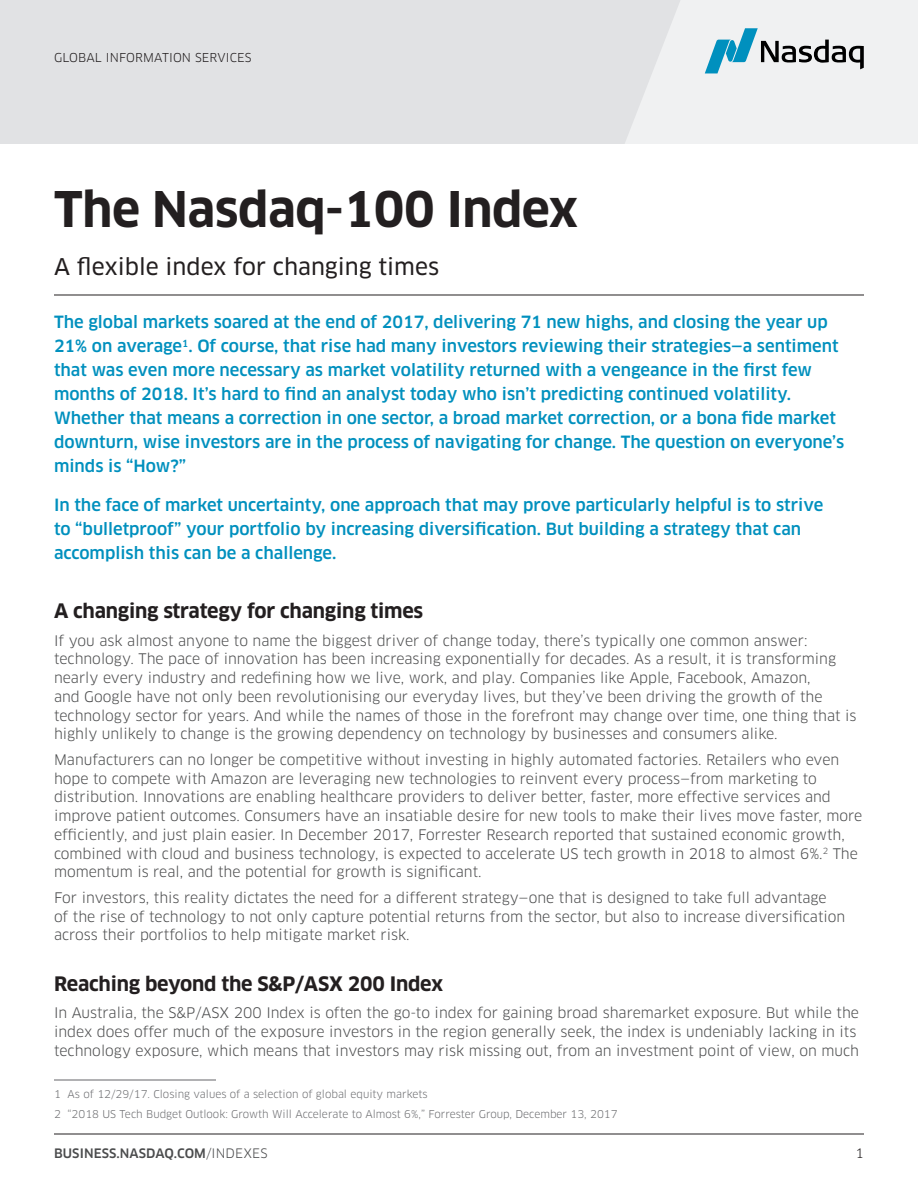
<style>
.page{position:relative;width:918px;height:1188px;background:#fff}
.page>*{position:absolute;margin:0;border:0;box-sizing:border-box;transform-origin:0 0}
.Cover__Title_Head{font:700 48px "Clan Pro";letter-spacing:-.01em;color:#231f20}
.Cover__Subtitle{font:22.5px "Clan Pro News";color:#231f20}
.Text_-_A_Heads{font:700 19.5px "Clan Pro";letter-spacing:-.01em;color:#231f20}
.Cover__Intro_Paragr{font:500 16.5px/24px "Clan Pro";color:#0090be}
.Text_-_Main__85__K{font:14.25px/18.8px "Clan Pro";color:#4b4c4d}
.URL{font:500 12.75px "Clan Pro";letter-spacing:.01em;color:#4b4c4d}
.Folios{font:12.75px "Clan Pro";color:#231f20}
.t1{font:12px "Clan Pro";letter-spacing:.01em;color:#231f20}
.Disclaimer___Copyrig{font:10.5px "Clan Pro";color:#6c6d70}
.s1{font-weight:400}
</style>
<div class="page">
<hr style="left:54px;top:1134px;width:810px;height:1px;background:#231f20">
<div style="left:0;top:0;width:918px;height:144px;background:#e1e2e4"></div>
<svg style="left:625px;top:0;width:293px;height:144px"></svg>
<hr style="left:54px;top:295px;width:810px;height:1px;background:#231f20">
<hr style="left:54px;top:1080px;width:162px;height:1px;background:#646569">
<p class="t1" style="left:54px;top:51px;width:199px">GLOBAL INFORMATION SERVICES</p>
<p class="Cover__Title_Head" style="left:54px;top:181px;width:526px">The Nasdaq-100 Index</p>
<p class="Cover__Subtitle" style="left:54px;top:253px;width:387px">A flexible index for changing times</p>
<p class="Cover__Intro_Paragr" style="left:54px;top:310px;width:792px">The global markets soared at the end of 2017, delivering 71 new highs, and closing the year up 21% on average<sup>1</sup>. Of course, that rise had many investors reviewing their strategies—a sentiment that was even more necessary as market volatility returned with a vengeance in the first few months of 2018. It’s hard to find an analyst today who isn’t predicting continued volatility.<br>Whether that means a correction in one sector, a broad market correction, or a bona fide market downturn, wise investors are in the process of navigating for change. The question on everyone’s minds is “How?”</p>
<p class="Cover__Intro_Paragr" style="left:54px;top:493px;width:771px">In the face of market uncertainty, one approach that may prove particularly helpful is to strive to “bulletproof” your portfolio by increasing diversification. But building a strategy that can accomplish this can be a challenge.</p>
<p class="Text_-_A_Heads" style="left:54px;top:599px;width:371px">A changing strategy for changing times</p>
<p class="Text_-_Main__85__K" style="left:54px;top:631px;width:804px">If you ask almost anyone to name the biggest driver of change today, there’s typically one common answer: technology. The pace of innovation has been increasing exponentially for decades. As a result, it is transforming nearly every industry and redefining how we live, work, and play. Companies like Apple, Facebook, Amazon,<br>and Google have not only been revolutionising our everyday lives, but they’ve been driving the growth of the technology sector for years. And while the names of those in the forefront may change over time, one thing that is highly unlikely to change is the growing dependency on technology by businesses and consumers alike.</p>
<p class="Text_-_Main__85__K" style="left:54px;top:750px;width:810px">Manufacturers can no longer be competitive without investing in highly automated factories. Retailers who even hope to compete with Amazon are leveraging new technologies to reinvent every process—from marketing to distribution. Innovations are enabling healthcare providers to deliver better, faster, more effective services and improve patient outcomes. Consumers have an insatiable desire for new tools to make their lives move faster, more efficiently, and just plain easier. In December 2017, Forrester Research reported that sustained economic growth, combined with cloud and business technology, is expected to accelerate US tech growth in 2018 to almost 6%.<sup>2</sup> The momentum is real, and the potential for growth is significant.</p>
<p class="Text_-_Main__85__K" style="left:54px;top:888px;width:793px">For investors, this reality dictates the need for a different strategy—one that is designed to take full advantage<br>of the rise of technology to not only capture potential returns from the sector, but also to increase diversification across their portfolios to help mitigate market risk.</p>
<p class="Text_-_A_Heads" style="left:54px;top:972px;width:391px">Reaching beyond the S&amp;P/ASX 200 Index</p>
<p class="Text_-_Main__85__K" style="left:54px;top:1004px;width:807px">In Australia, the S&amp;P/ASX 200 Index is often the go-to index for gaining broad sharemarket exposure. But while the index does offer much of the exposure investors in the region generally seek, the index is undeniably lacking in its technology exposure, which means that investors may risk missing out, from an investment point of view, on much</p>
<p class="Disclaimer___Copyrig" style="left:54px;top:1088px;width:375px">1 As of 12/29/17. Closing values of a selection of global equity markets</p>
<p class="Disclaimer___Copyrig" style="left:54px;top:1108px;width:565px">2 “2018 US Tech Budget Outlook: Growth Will Accelerate to Almost 6%,” Forrester Group, December 13, 2017</p>
<p class="URL" style="left:54px;top:1146px;width:215px">BUSINESS.NASDAQ.COM<span class="s1">/INDEXES</span></p>
<p class="Folios" style="left:856px;top:1146px;width:10px">1</p>
</div>
